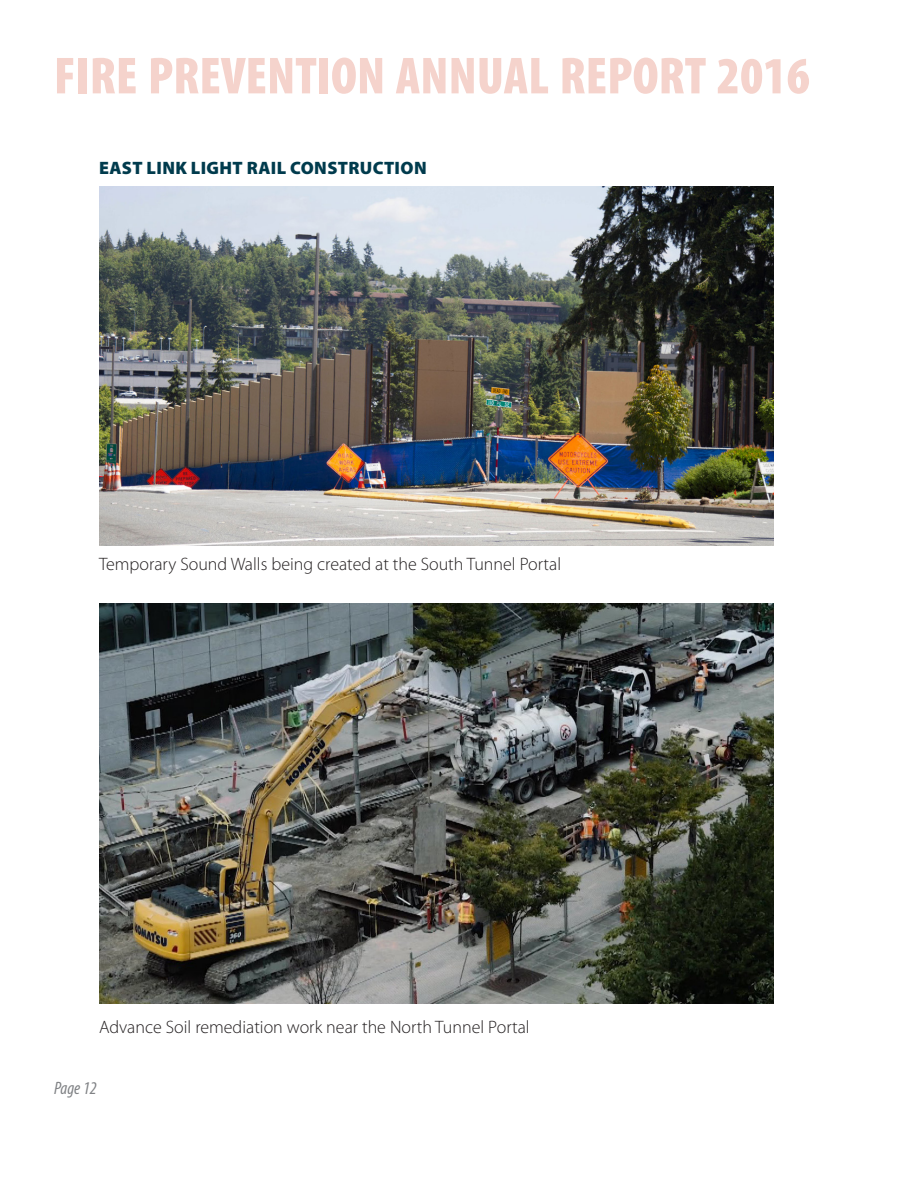
<style>
.page{position:relative;width:918px;height:1188px;background:#fff}
.page>*{position:absolute;margin:0;border:0;box-sizing:border-box;transform-origin:0 0}
.t1{font:900 condensed 52.5px "Myriad Pro";color:#f5d3cc}
.Main_TXT_paragraph{font:300 18px "Myriad Pro";color:#231f20}
.SECOND_MAIN_title{font:900 18px "Myriad Pro";letter-spacing:.02em;color:#003b4d}
.t2{font:italic condensed 18px "Myriad Pro";color:#808285}
</style>
<div class="page">
<img style="left:99px;top:186px;width:675px;height:359px">
<img style="left:99px;top:604px;width:675px;height:399px">
<h1 class="t1" style="left:54px;top:42px;width:757px">FIRE PREVENTION ANNUAL REPORT 2016</h1>
<p class="SECOND_MAIN_title" style="left:99px;top:156px;width:329px">EAST LINK LIGHT RAIL CONSTRUCTION</p>
<p class="Main_TXT_paragraph" style="left:99px;top:553px;width:464px">Temporary Sound Walls being created at the South Tunnel Portal</p>
<p class="Main_TXT_paragraph" style="left:99px;top:1016px;width:432px">Advance Soil remediation work near the North Tunnel Portal</p>
<p class="t2" style="left:54px;top:1077px;width:44px">Page 12</p>
</div>
